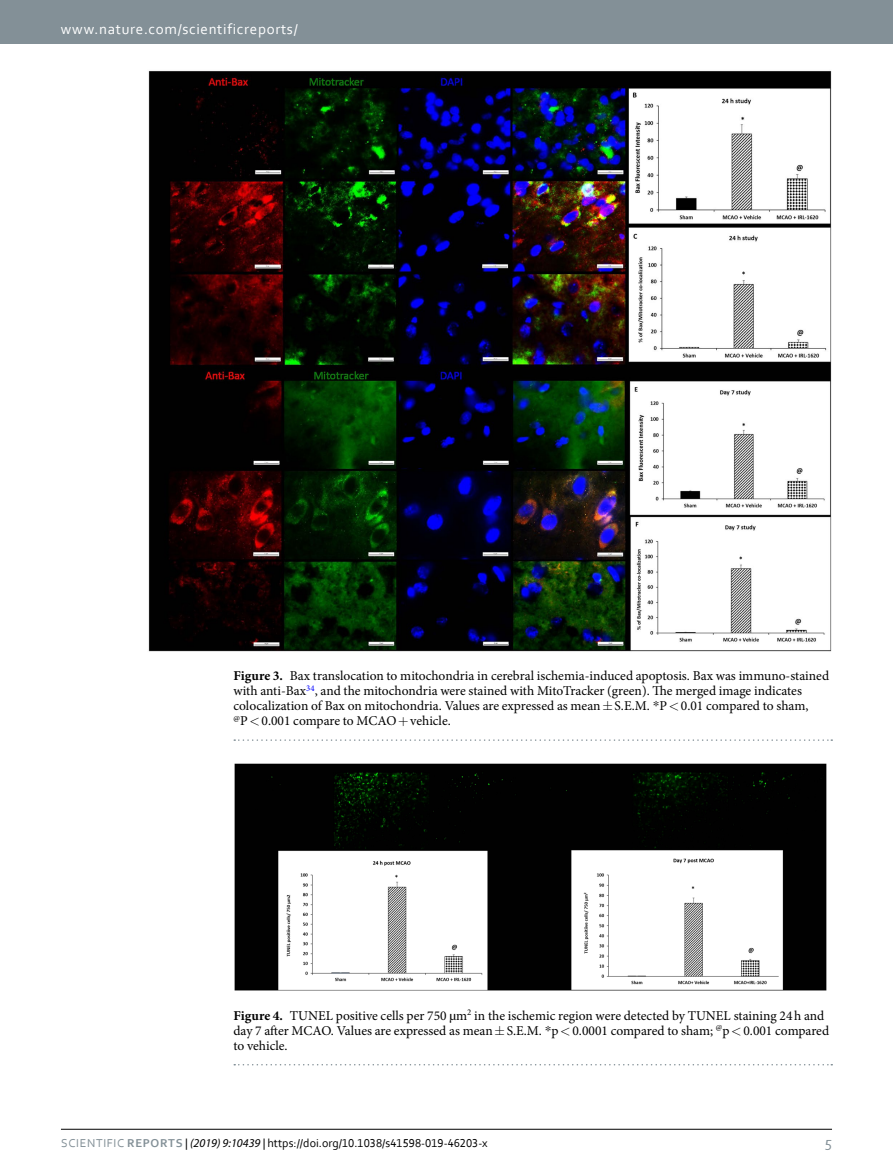
<style>
.page{position:relative;width:893px;height:1174px;background:#fff}
.page>*{position:absolute;margin:0;border:0;box-sizing:border-box;transform-origin:0 0}
.t1{font:15px "Corbel";letter-spacing:.045em;color:#fff}
.t2{font:15px "Corbel";color:#839097}
.t3{font:13.5px/15px "Minion Pro";color:#000}
.t4{font:12px "Corbel";color:#000}
.s1{font-weight:700}
.s2{font-family:"STIX General"}
.s3{color:#839097}
.s4{font-weight:700;color:#839097}
.s5{font-family:"Myriad Pro";font-style:italic}
</style>
<div class="page">
<hr style="left:61px;top:1129px;width:771px;height:1px;background:#000">
<div style="left:0;top:0;width:893px;height:43px;background:#839097"></div>
<img style="left:148px;top:70px;width:684px;height:582px">
<svg style="left:234px;top:739px;width:598px;height:2px"></svg>
<img style="left:234px;top:763px;width:593px;height:228px">
<svg style="left:234px;top:1064px;width:598px;height:1px"></svg>
<p class="t1" style="left:61px;top:19px;width:238px">www.nature.com/scientificreports/</p>
<p class="t3" style="left:233px;top:668px;width:597px"><span class="s1">Figure 3.</span> Bax translocation to mitochondria in cerebral ischemia-induced apoptosis. Bax was immuno-stained with anti-Bax<sup>34</sup>, and the mitochondria were stained with MitoTracker (green). The merged image indicates colocalization of Bax on mitochondria. Values are expressed as mean S.E.M. <span class="s2">*</span>P 0.01 compared to sham,<br><sup>@</sup>P 0.001 compare to MCAO vehicle.</p>
<p class="t3" style="left:233px;top:1008px;width:597px"><span class="s1">Figure 4.</span> TUNEL positive cells per 750 <span class="s2">µ</span>m<sup>2</sup> in the ischemic region were detected by TUNEL staining 24h and day 7 after MCAO. Values are expressed as mean S.E.M. <span class="s2">*</span>p 0.0001 compared to sham; <sup>@</sup>p 0.001 compared to vehicle.</p>
<p class="t4" style="left:61px;top:1135px;width:428px"><span class="s3">Scientific</span> <span class="s4">REPORTS</span> | <span class="s5">(2019) 9:10439</span> | https://doi.org/10.1038/s41598-019-46203-x</p>
<p class="t2" style="left:825px;top:1132px;width:9px">5</p>
</div>
